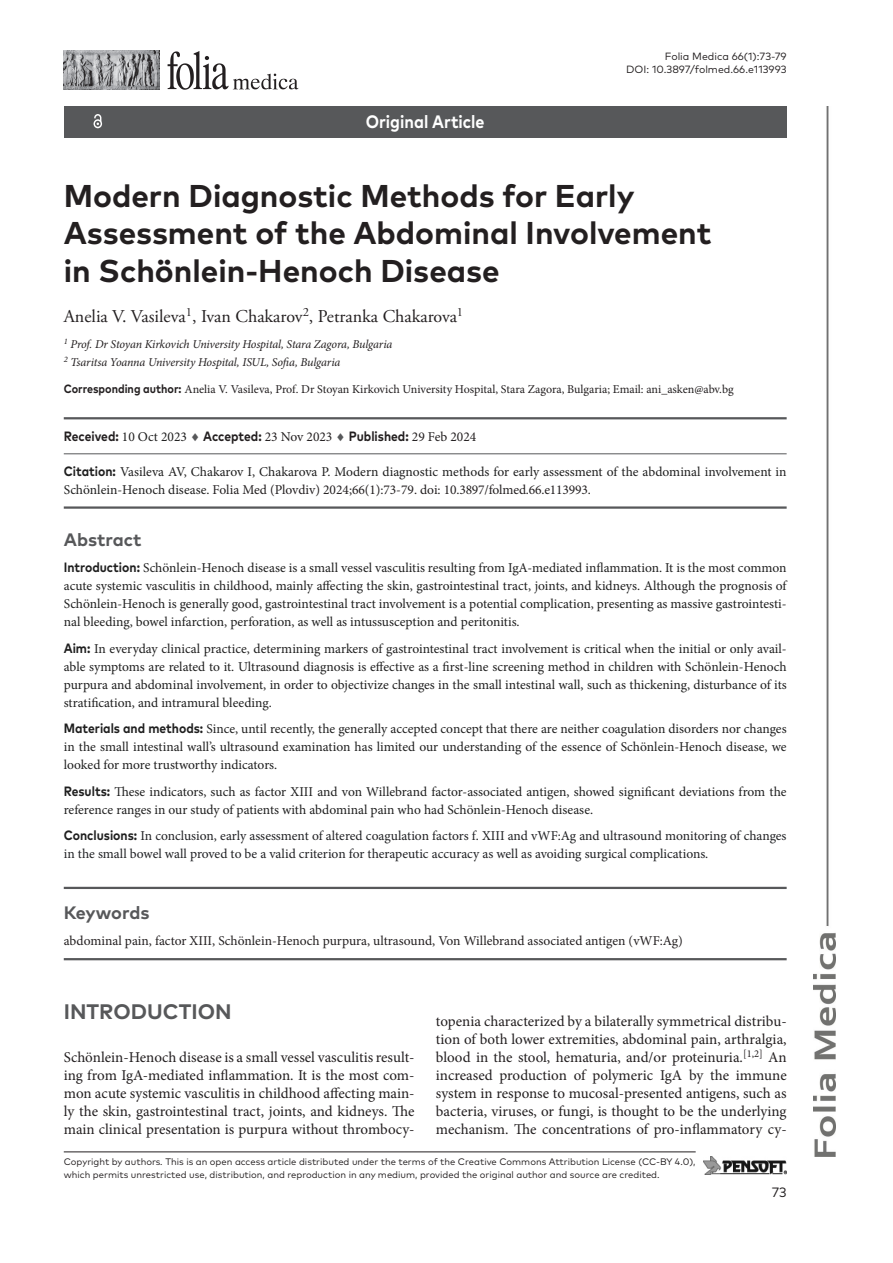
<style>
.page{position:relative;width:893px;height:1263px;background:#fff}
.page>*{position:absolute;margin:0;border:0;box-sizing:border-box;transform-origin:0 0}
._1F_-_Article_Title{font:700 31.5px/37.8px "FF Mark Pro";color:#231f20}
.H_-_1_level{font:700 21px "FF Mark Pro";color:#57585a}
._1F_-_Authors{font:18px "Adobe Garamond Pro";color:#231f20}
.t1{font:700 18px "FF Mark Pro";color:#fff;scale:.9 1}
._1F_-_Abstract{font:700 18px "FF Mark Pro";color:#57585a}
._1F_-_Keywords{font:700 18px "FF Mark Pro";letter-spacing:-.01em;color:#57585a}
.Body_text_-_no_indent{font:15px/18px "Minion Pro";color:#231f20;text-align:justify}
._1F_-_Abstract-2{font:13.5px/18px "Minion Pro";color:#1f1f1f;text-align:justify}
._1F_-_Abstract-3{font:13.5px/18px "Minion Pro";color:#202124}
._1F_-_Citation{font:13.5px/18px "Minion Pro";letter-spacing:-.005em;color:#1f1f1f}
._1F_-_Keywords-2{font:13.5px "Minion Pro";color:#231f20}
._1F_-_Dates{font:700 13.5px "FF Mark Pro";color:#231f20;scale:.9 1}
.t2{font:13.5px "FF Mark Pro";color:#231f20}
._1F_-_Corr_author{font:12px "Minion Pro";letter-spacing:-.005em;color:#231f20}
._1F_-_Affiliations{font:italic 12px "Minion Pro";letter-spacing:-.015em;color:#231f20}
.F1_-_Master_Header_1st_page{font:10.5px "FF Mark Pro";color:#231f20}
.t3{font:9.45px/12.6px "FF Mark Pro";color:#231f20}
.s1{font-family:"FF Mark Pro";font-weight:700}
.s2{font-family:"Minion Pro";font-weight:400;color:#1f1f1f}
.s3{color:#57585a}
.s4{font-family:"Minion Pro";font-weight:400}
.s5{color:#231f20}
.s6{font-family:"FF Mark Pro";font-weight:700;color:#1f1f1f}
.s7{font-style:italic}
</style>
<div class="page">
<img style="left:813px;top:106px;width:22px;height:1051px">
<img style="left:64px;top:51px;width:96px;height:38px">
<svg style="left:168px;top:51px;width:130px;height:39px"></svg>
<hr style="left:64px;top:1151px;width:632px;height:1px;background:#231f20">
<img style="left:703px;top:1157px;width:84px;height:17px">
<div style="left:64px;top:106px;width:723px;height:32px;background:#57585a"></div>
<svg style="left:94px;top:114px;width:8px;height:14px"></svg>
<hr style="left:64px;top:417px;width:723px;height:2px;background:#57585a">
<hr style="left:64px;top:453px;width:723px;height:1px;background:#57585a">
<hr style="left:64px;top:506px;width:723px;height:3px;background:#57585a">
<hr style="left:64px;top:887px;width:723px;height:2px;background:#57585a">
<hr style="left:64px;top:958px;width:723px;height:2px;background:#57585a">
<p class="t1" style="left:366px;top:108px;width:134px">Original Article</p>
<p class="F1_-_Master_Header_1st_page" style="left:665px;top:48px;width:123px">Folia Medica 66(1):73-79</p>
<p class="F1_-_Master_Header_1st_page" style="left:626px;top:61px;width:162px">DOI: 10.3897/folmed.66.e113993</p>
<p class="_1F_-_Article_Title" style="left:64px;top:174px;width:649px">Modern Diagnostic Methods for Early<br>Assessment of the Abdominal Involvement in Schönlein-Henoch Disease</p>
<p class="_1F_-_Authors" style="left:64px;top:305px;width:401px">Anelia V. Vasileva<sup>1</sup>, Ivan Chakarov<sup>2</sup>, Petranka Chakarova<sup>1</sup></p>
<p class="_1F_-_Affiliations" style="left:64px;top:336px;width:330px"><sup>1</sup> Prof. Dr Stoyan Kirkovich University Hospital, Stara Zagora, Bulgaria</p>
<p class="_1F_-_Affiliations" style="left:64px;top:354px;width:278px"><sup>2</sup> Tsaritsa Yoanna University Hospital, ISUL, Sofia, Bulgaria</p>
<p class="_1F_-_Corr_author" style="left:64px;top:381px;width:671px"><span class="s1">Corresponding author:</span> Anelia V. Vasileva, Prof. Dr Stoyan Kirkovich University Hospital, Stara Zagora, Bulgaria; Email: ani_asken@abv.bg</p>
<p class="_1F_-_Dates" style="left:64px;top:426px;width:460px">Received: <span class="s2">10 Oct 2023</span> <span class="s3">♦</span> Accepted: <span class="s4">23 Nov 2023</span> <span class="s3">♦</span> Published: <span class="s4">29 Feb 2024</span></p>
<p class="_1F_-_Citation" style="left:64px;top:462px;width:724px"><span class="s1">Citation:</span> Vasileva AV, Chakarov I, Chakarova P. Modern diagnostic methods for early assessment of the abdominal involvement in<br>Schönlein-Henoch disease. <span class="s5">Folia Med (Plovdiv) 2024;66(1):73-79. doi: 10.3897/folmed.66.e113993.</span></p>
<p class="_1F_-_Abstract" style="left:64px;top:526px;width:79px">Abstract</p>
<p class="_1F_-_Abstract-2" style="left:64px;top:559px;width:724px"><span class="s1">Introduction:</span> Schönlein-Henoch disease is a small vessel vasculitis resulting from IgA-mediated inflammation. It is the most common acute systemic vasculitis in childhood, mainly affecting the skin, gastrointestinal tract, joints, and kidneys. Although the prognosis of Schönlein-Henoch is generally good, gastrointestinal tract involvement is a potential complication, presenting as massive gastrointesti&shy;nal bleeding, bowel infarction, perforation, as well as intussusception and peritonitis.</p>
<p class="_1F_-_Abstract-2" style="left:64px;top:639px;width:724px"><span class="s1">Aim:</span> In everyday clinical practice, determining markers of gastrointestinal tract involvement is critical when the initial or only avail&shy;able symptoms are related to it. Ultrasound diagnosis is effective as a first-line screening method in children with Schönlein-Henoch purpura and abdominal involvement, in order to objectivize changes in the small intestinal wall, such as thickening, disturbance of its stratification, and intramural bleeding.</p>
<p class="_1F_-_Abstract-2" style="left:64px;top:720px;width:724px"><span class="s1">Materials and methods:</span> Since, until recently, the generally accepted concept that there are neither coagulation disorders nor changes in the small intestinal wall’s ultrasound examination has limited our understanding of the essence of Schönlein-Henoch disease, we looked for more trustworthy indicators.</p>
<p class="_1F_-_Abstract-2" style="left:64px;top:782px;width:724px"><span class="s1">Results:</span> These indicators, such as factor XIII and von Willebrand factor-associated antigen, showed significant deviations from the reference ranges in our study of patients with abdominal pain who had Schönlein-Henoch disease.</p>
<p class="_1F_-_Abstract-3" style="left:64px;top:827px;width:724px"><span class="s6">Conclusions:</span> In conclusion, early assessment of altered coagulation factors f. XIII and vWF:Ag and ultrasound monitoring of changes in the small bowel wall proved to be a valid criterion for therapeutic accuracy as well as avoiding surgical complications.</p>
<p class="_1F_-_Keywords" style="left:64px;top:899px;width:87px">Keywords</p>
<p class="_1F_-_Keywords-2" style="left:64px;top:932px;width:621px">abdominal pain, factor XIII, Schönlein-Henoch purpura, ultrasound, Von Willebrand associated antigen (vWF:Ag)</p>
<p class="H_-_1_level" style="left:64px;top:996px;width:169px">INTRODUCTION</p>
<p class="Body_text_-_no_indent" style="left:64px;top:1048px;width:352px">Schönlein-Henoch disease is a small vessel vasculitis result&shy;ing from IgA-mediated inflammation. It is the most com&shy;mon acute systemic vasculitis in childhood affecting main&shy;ly the skin, gastrointestinal tract, joints, and kidneys. The main clinical presentation is purpura without thrombocy-</p>
<p class="Body_text_-_no_indent" style="left:436px;top:1012px;width:352px">topenia characterized by a bilaterally symmetrical distribu&shy;tion of both lower extremities, abdominal pain, arthralgia, blood in the stool, hematuria, and/or proteinuria.<sup>[1,2]</sup> An increased production of polymeric IgA by the immune system in response to mucosal-presented antigens, such as bacteria, viruses, or fungi, is thought to be the underlying mechanism. The concentrations of pro-inflammatory cy-</p>
<p class="t3" style="left:64px;top:1154px;width:633px">Copyright by authors<span class="s7">.</span> This is an open access article distributed under the terms of the Creative Commons Attribution License (CC-BY 4.0), which permits unrestricted use, distribution, and reproduction in any medium, provided the original author and source are credited.</p>
<p class="t2" style="left:772px;top:1182px;width:16px">73</p>
</div>
